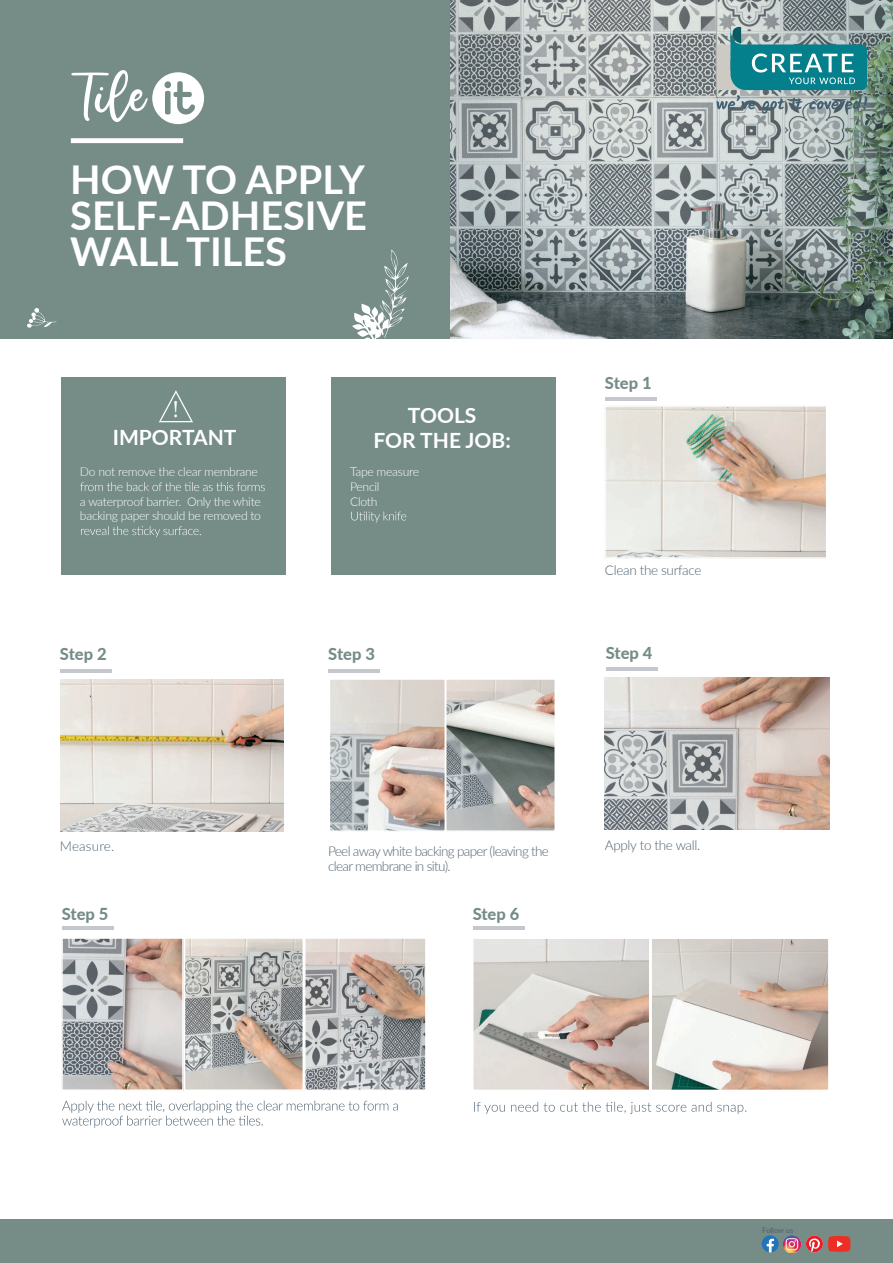
<style>
.page{position:relative;width:893px;height:1263px;background:#fff}
.page>*{position:absolute;margin:0;border:0;box-sizing:border-box;transform-origin:0 0}
.t1{font:700 39.75px/36.3px "Lato";color:#fff;text-align:justify}
.t2{font:24px "Minion Pro";color:#fff}
.t3{font:700 21px/25.2px "Lato";color:#fff;text-align:center}
.t4{font:800 16.5px "Lato";letter-spacing:-.005em;color:#758c87}
.t5{font:300 13.5px/15px "Lato";letter-spacing:-.05em;color:#4e6170}
.t6{font:300 13.5px "Lato";letter-spacing:-.025em;color:#4e6170}
.t7{font:300 13.5px "Lato";letter-spacing:.01em;color:#4e6170}
.t8{font:300 12.15px/14.7px "Lato";letter-spacing:-.025em;color:#fff}
.t9{font:7.5px "Lato";color:#4e6170}
</style>
<div class="page">
<div style="left:61px;top:377px;width:225px;height:198px;background:#758c87"></div>
<div style="left:331px;top:377px;width:225px;height:198px;background:#758c87"></div>
<img style="left:449px;top:0;width:444px;height:338px">
<div style="left:0;top:0;width:449px;height:338px;background:#758c87"></div>
<div style="left:71px;top:138px;width:112px;height:5px;background:#fff"></div>
<svg style="left:352px;top:250px;width:57px;height:89px"></svg>
<svg style="left:27px;top:308px;width:29px;height:20px"></svg>
<hr style="left:605px;top:398px;width:52px;height:3px;background:#c4c7cd">
<hr style="left:328px;top:669px;width:52px;height:3px;background:#c4c7cd">
<hr style="left:60px;top:669px;width:52px;height:3px;background:#c4c7cd">
<hr style="left:62px;top:927px;width:52px;height:3px;background:#c4c7cd">
<svg style="left:62px;top:1100px;width:336px;height:28px"></svg>
<svg style="left:474px;top:1102px;width:272px;height:12px"></svg>
<hr style="left:473px;top:927px;width:52px;height:3px;background:#c4c7cd">
<div style="left:0;top:1220px;width:893px;height:43px;background:#758c87"></div>
<img style="left:607px;top:408px;width:217px;height:148px">
<div style="left:604px;top:405px;width:223px;height:154px;border:2px solid #fff"></div>
<img style="left:60px;top:679px;width:223px;height:152px">
<img style="left:605px;top:677px;width:225px;height:153px">
<img style="left:64px;top:940px;width:237px;height:148px">
<div style="left:61px;top:937px;width:123px;height:154px;border:2px solid #fff"></div>
<div style="left:184px;top:937px;width:120px;height:154px;border:2px solid #fff"></div>
<img style="left:307px;top:940px;width:117px;height:148px">
<div style="left:304px;top:937px;width:123px;height:154px;border:2px solid #fff"></div>
<img style="left:475px;top:940px;width:352px;height:148px">
<div style="left:472px;top:937px;width:178px;height:154px;border:2px solid #fff"></div>
<div style="left:650px;top:937px;width:180px;height:154px;border:2px solid #fff"></div>
<svg style="left:762px;top:1235px;width:17px;height:17px"></svg>
<svg style="left:806px;top:1235px;width:44px;height:17px"></svg>
<img style="left:783px;top:1235px;width:18px;height:18px">
<hr style="left:606px;top:668px;width:52px;height:3px;background:#c4c7cd">
<img style="left:332px;top:681px;width:221px;height:148px">
<div style="left:329px;top:678px;width:117px;height:154px;border:2px solid #fff"></div>
<svg style="left:80px;top:482px;width:185px;height:9px"></svg>
<svg style="left:81px;top:526px;width:120px;height:11px"></svg>
<svg style="left:351px;top:511px;width:55px;height:11px"></svg>
<div style="left:445px;top:678px;width:111px;height:154px;border:2px solid #fff"></div>
<svg style="left:159px;top:390px;width:34px;height:33px"></svg>
<svg style="left:716px;top:27px;width:151px;height:87px"></svg>
<svg style="left:71px;top:70px;width:133px;height:54px"></svg>
<h1 class="t1" style="left:70px;top:159px;width:298px">HOW TO APPLY SELF-ADHESIVE WALL TILES</h1>
<h2 class="t2" style="left:173px;top:393px;width:8px">!</h2>
<h3 class="t3" style="left:113px;top:423px;width:125px">IMPORTANT</h3>
<h3 class="t3" style="left:374px;top:402px;width:139px">TOOLS<br>FOR THE JOB:</h3>
<p class="t8" style="left:80px;top:464px;width:180px">Do not remove the clear membrane</p>
<p class="t8" style="left:80px;top:494px;width:183px">a waterproof barrier. Only the white backing paper should be removed to</p>
<p class="t8" style="left:350px;top:464px;width:70px">Tape measure<br>Pencil<br>Cloth</p>
<h3 class="t4" style="left:60px;top:642px;width:48px">Step 2</h3>
<h3 class="t4" style="left:328px;top:642px;width:48px">Step 3</h3>
<h3 class="t4" style="left:605px;top:370px;width:48px">Step 1</h3>
<p class="t6" style="left:605px;top:561px;width:98px">Clean the surface</p>
<h3 class="t4" style="left:606px;top:641px;width:48px">Step 4</h3>
<p class="t7" style="left:60px;top:836px;width:56px">Measure.</p>
<p class="t6" style="left:605px;top:836px;width:97px">Apply to the wall.</p>
<p class="t5" style="left:328px;top:843px;width:222px">Peel away white backing paper (leaving the clear membrane in situ).</p>
<h3 class="t4" style="left:62px;top:902px;width:48px">Step 5</h3>
<h3 class="t4" style="left:473px;top:902px;width:48px">Step 6</h3>
<p class="t9" style="left:762px;top:1225px;width:33px">Follow us</p>
</div>
